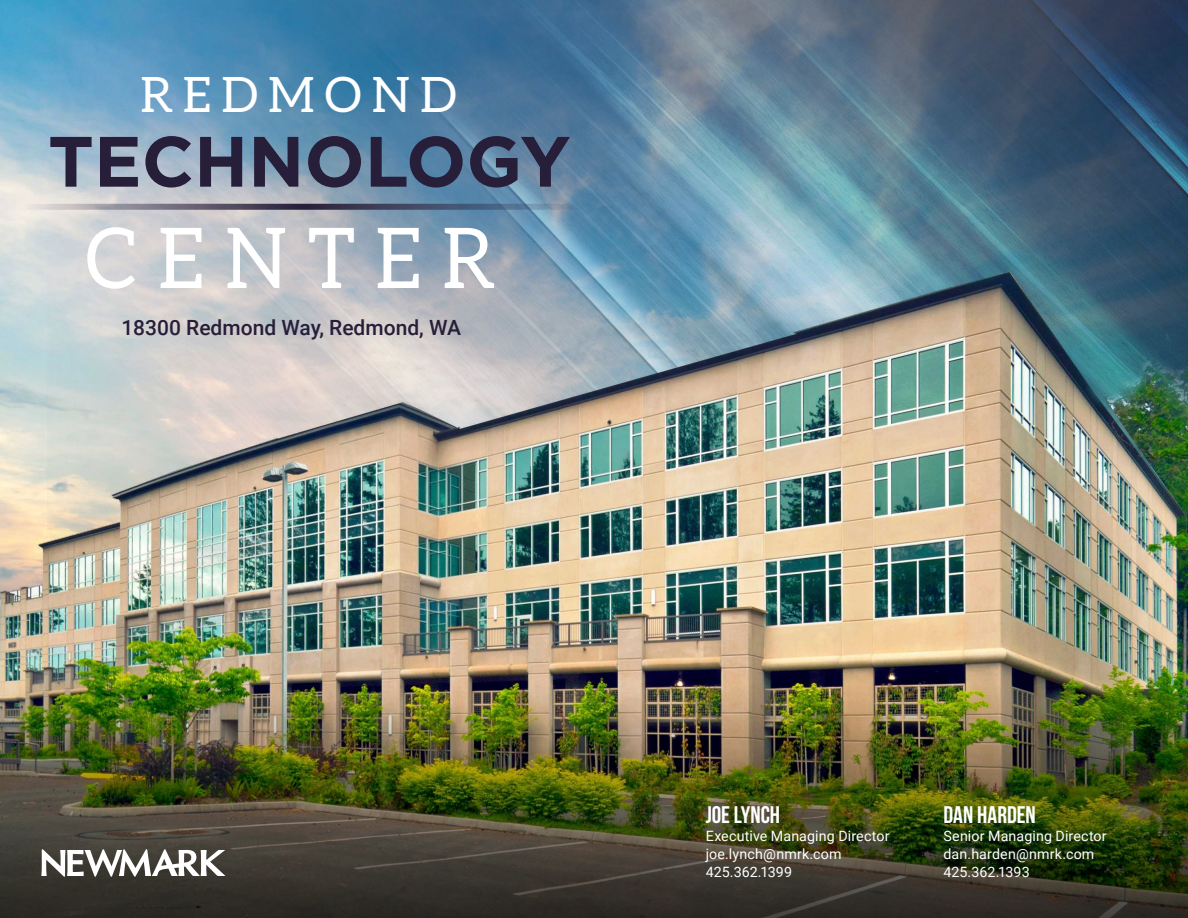
<style>
.page{position:relative;width:1188px;height:918px;background:#fff}
.page>*{position:absolute;margin:0;border:0;box-sizing:border-box;transform-origin:0 0}
.t1{font:83.85px "Aleo";letter-spacing:.25em;color:#fff;scale:.95 1}
.t2{font:700 71.1px "Gotham";color:#271e39}
.t3{font:48.75px "Aleo";letter-spacing:.2em;color:#fff}
.t4{font:700 24px "Bebas Neue";letter-spacing:-.005em;color:#fff}
.t5{font:500 21px "Roboto";color:#271e39}
.t6{font:14.25px/18px "Roboto";letter-spacing:.01em;color:#fff}
</style>
<div class="page">
<img style="left:48px;top:0;width:1140px;height:146px">
<img style="left:0;top:146px;width:1188px;height:538px">
<svg style="left:24px;top:204px;width:560px;height:6px"></svg>
<img style="left:0;top:684px;width:1188px;height:234px">
<svg style="left:41px;top:849px;width:184px;height:28px"></svg>
<h3 class="t3" style="left:140px;top:56px;width:318px">REDMOND</h3>
<h2 class="t2" style="left:48px;top:114px;width:524px">TECHNOLOGY</h2>
<h1 class="t1" style="left:85px;top:192px;width:433px">CENTER</h1>
<h3 class="t5" style="left:121px;top:313px;width:341px">18300 Redmond Way, Redmond, WA</h3>
<h3 class="t4" style="left:706px;top:802px;width:76px">JOE LYNCH</h3>
<p class="t6" style="left:706px;top:827px;width:185px">Executive Managing Director joe.lynch@nmrk.com<br>425.362.1399</p>
<h3 class="t4" style="left:944px;top:802px;width:94px">DAN HARDEN</h3>
<p class="t6" style="left:944px;top:827px;width:165px">Senior Managing Director dan.harden@nmrk.com<br>425.362.1393</p>
</div>
